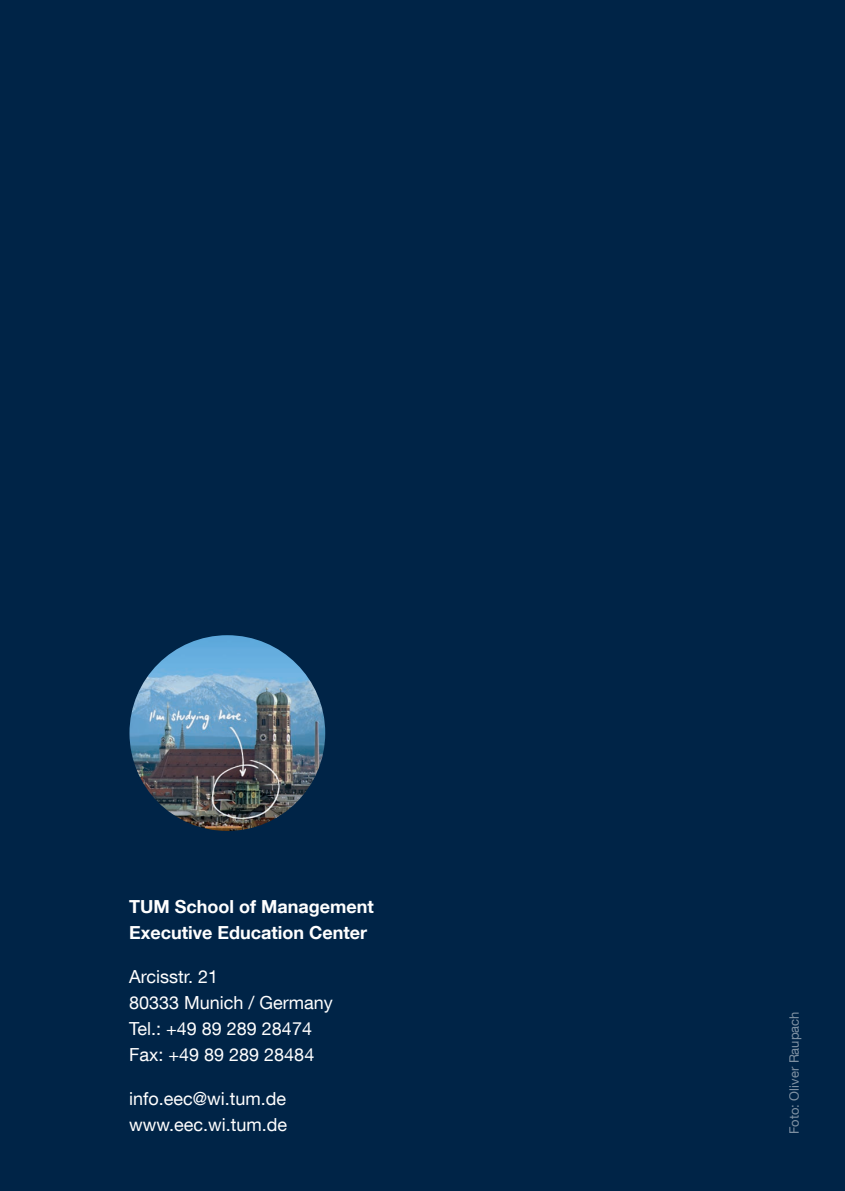
<style>
.page{position:relative;width:845px;height:1191px;background:#002447}
.page>*{position:absolute;margin:0;border:0;box-sizing:border-box;transform-origin:0 0}
.Grundtext_-_9pt{font:18px "TUM Neue Helvetica";color:#fff}
.Grundtext_-_9pt-2{font:700 18px/26px "TUM Neue Helvetica";color:#fff}
.t1{font:13px "TUM Neue Helvetica";color:#fff}
</style>
<div class="page">
<img style="left:129px;top:635px;width:196px;height:196px;border-radius:98px">
<p class="Grundtext_-_9pt-2" style="left:129px;top:893px;width:246px">TUM School of Management<br>Executive Education Center</p>
<p class="Grundtext_-_9pt" style="left:129px;top:965px;width:91px">Arcisstr. 21</p>
<p class="Grundtext_-_9pt" style="left:129px;top:991px;width:205px">80333 Munich / Germany</p>
<p class="Grundtext_-_9pt" style="left:129px;top:1017px;width:184px">Tel.: +49 89 289 28474</p>
<p class="Grundtext_-_9pt" style="left:129px;top:1043px;width:187px">Fax: +49 89 289 28484</p>
<p class="Grundtext_-_9pt" style="left:129px;top:1087px;width:159px">info.eec@wi.tum.de</p>
<p class="Grundtext_-_9pt" style="left:129px;top:1113px;width:159px">www.eec.wi.tum.de</p>
<p class="t1" style="left:786px;top:1134px;width:124px;rotate:-90deg">Foto: Oliver Raupach</p>
</div>
